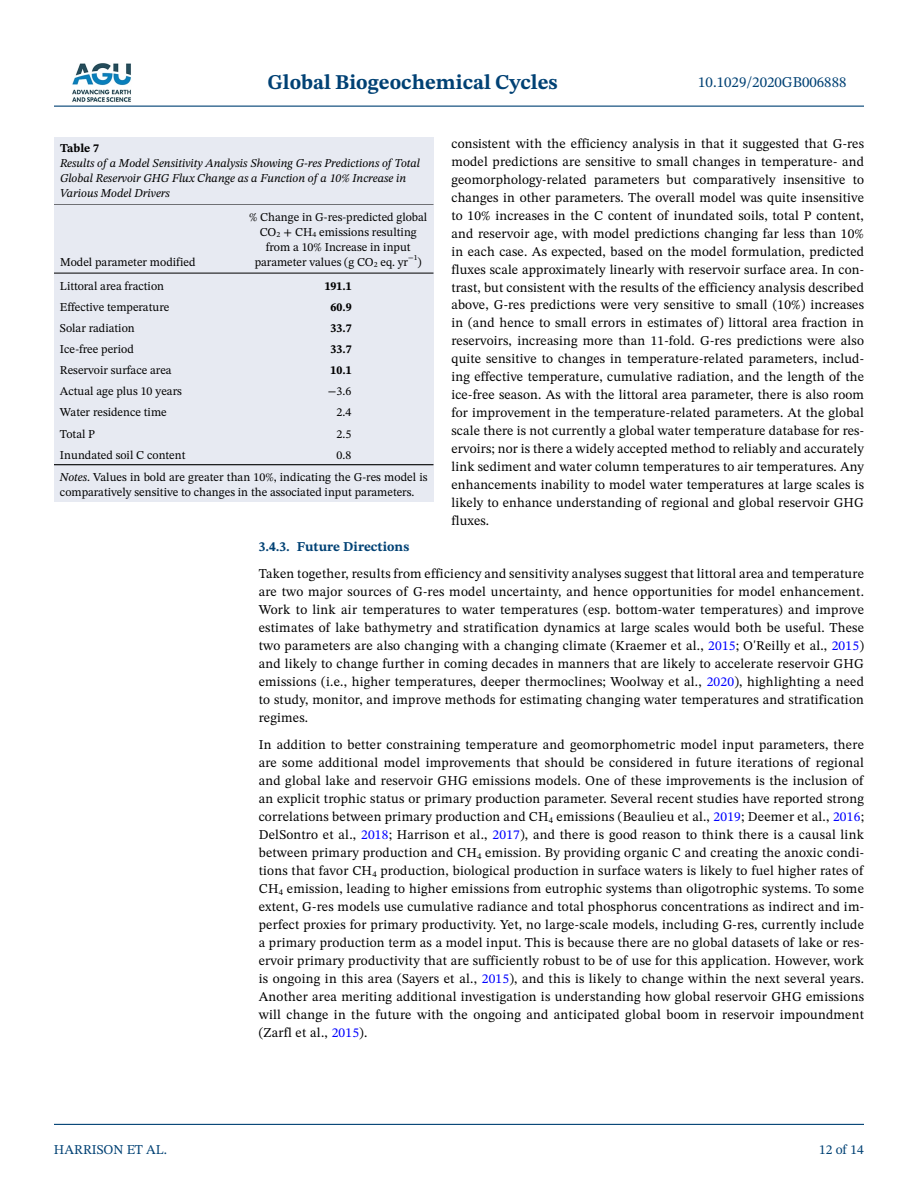
<style>
.page{position:relative;width:918px;height:1188px;background:#fff}
.page>*{position:absolute;margin:0;border:0;box-sizing:border-box;transform-origin:0 0}
.t1{font:700 21px "STIX Two Text";color:#004174}
.t2{font:15px "STIX Two Text";color:#004174}
.t3{font:13.5px/18px "STIX Two Text";letter-spacing:.015em;color:#000;text-align:justify}
.t4{font:700 13.5px "STIX Two Text";color:#004174}
.t5{font:13.5px "STIX Two Text";color:#004174}
.t6{font:12px/15px "STIX Two Text";color:#000;text-align:center}
.t7{font:italic 12px/15px "STIX Two Text";color:#000}
.t8{font:700 12px "STIX Two Text";color:#000}
.s1{font-style:italic}
.s2{color:#00f}
</style>
<div class="page">
<hr style="left:54px;top:106px;width:810px;height:1px;background:#004174">
<hr style="left:54px;top:1124px;width:810px;height:1px;background:#004174">
<img style="left:72px;top:63px;width:59px;height:39px">
<div style="left:54px;top:203px;width:380px;height:299px;background:#e7eaf2"></div>
<hr style="left:54px;top:203px;width:189px;height:2px;background:#000">
<hr style="left:54px;top:273px;width:189px;height:1px;background:#000">
<hr style="left:243px;top:203px;width:191px;height:2px;background:#000">
<hr style="left:243px;top:273px;width:191px;height:1px;background:#000">
<hr style="left:54px;top:464px;width:189px;height:1px;background:#000">
<hr style="left:243px;top:464px;width:191px;height:1px;background:#000">
<div style="left:54px;top:137px;width:380px;height:66px;background:#e7eaf2"></div>
<h1 class="t1" style="left:267px;top:67px;width:292px">Global Biogeochemical Cycles</h1>
<p class="t2" style="left:698px;top:72px;width:150px">10.1029/2020GB006888</p>
<p class="t8" style="left:60px;top:140px;width:41px">Table 7</p>
<p class="t7" style="left:60px;top:156px;width:362px">Results of a Model Sensitivity Analysis Showing G-res Predictions of Total<br>Global Reservoir GHG Flux Change as a Function of a 10% Increase in<br>Various Model Drivers</p>
<p class="t6" style="left:60px;top:254px;width:137px">Model parameter modified</p>
<p class="t6" style="left:249px;top:209px;width:180px">% Change in G-res-predicted global<br>CO<sub>2</sub> + CH<sub>4</sub> emissions resulting from a 10% Increase in input parameter values (g CO<sub>2</sub> eq. yr<sup>−1</sup>)</p>
<p class="t6" style="left:60px;top:278px;width:106px">Littoral area fraction</p>
<p class="t8" style="left:325px;top:277px;width:29px">191.1</p>
<p class="t6" style="left:60px;top:299px;width:111px">Effective temperature</p>
<p class="t8" style="left:331px;top:298px;width:23px">60.9</p>
<p class="t6" style="left:60px;top:320px;width:76px">Solar radiation</p>
<p class="t8" style="left:331px;top:319px;width:23px">33.7</p>
<p class="t6" style="left:60px;top:341px;width:75px">Ice-free period</p>
<p class="t8" style="left:331px;top:340px;width:23px">33.7</p>
<p class="t6" style="left:60px;top:363px;width:113px">Reservoir surface area</p>
<p class="t8" style="left:331px;top:362px;width:23px">10.1</p>
<p class="t6" style="left:60px;top:384px;width:124px">Actual age plus 10 years</p>
<p class="t6" style="left:328px;top:384px;width:25px">−3.6</p>
<p class="t6" style="left:60px;top:405px;width:108px">Water residence time</p>
<p class="t6" style="left:337px;top:405px;width:16px">2.4</p>
<p class="t6" style="left:60px;top:426px;width:37px">Total P</p>
<p class="t6" style="left:337px;top:426px;width:16px">2.5</p>
<p class="t6" style="left:60px;top:447px;width:127px">Inundated soil C content</p>
<p class="t6" style="left:60px;top:443px;width:369px;line-height:22.6px;text-align:left;text-indent:277px">0.8<br><span class="s1">Notes</span>. Values in bold are greater than 10%, indicating the G-res model is</p>
<p class="t6" style="left:60px;top:485px;width:356px">comparatively sensitive to changes in the associated input parameters.</p>
<p class="t3" style="left:452px;top:134px;width:414px">consistent with the efficiency analysis in that it suggested that G-res model predictions are sensitive to small changes in temperature- and geomorphology-related parameters but comparatively insensitive to changes in other parameters. The overall model was quite insensitive to 10% increases in the C content of inundated soils, total P content, and reservoir age, with model predictions changing far less than 10% in each case. As expected, based on the model formulation, predicted fluxes scale approximately linearly with reservoir surface area. In con&shy;trast, but consistent with the results of the efficiency analysis described above, G-res predictions were very sensitive to small (10%) increases in (and hence to small errors in estimates of) littoral area fraction in reservoirs, increasing more than 11-fold. G-res predictions were also quite sensitive to changes in temperature-related parameters, includ&shy;ing effective temperature, cumulative radiation, and the length of the ice-free season. As with the littoral area parameter, there is also room for improvement in the temperature-related parameters. At the global scale there is not currently a global water temperature database for res&shy;ervoirs; nor is there a widely accepted method to reliably and accurately link sediment and water column temperatures to air temperatures. Any enhancements inability to model water temperatures at large scales is likely to enhance understanding of regional and global reservoir GHG fluxes.</p>
<p class="t5" style="left:54px;top:1140px;width:115px">HARRISON ET AL.</p>
<p class="t4" style="left:259px;top:537px;width:152px">3.4.3. Future Directions</p>
<p class="t3" style="left:259px;top:564px;width:607px">Taken together, results from efficiency and sensitivity analyses suggest that littoral area and temperature are two major sources of G-res model uncertainty, and hence opportunities for model enhancement.<br>Work to link air temperatures to water temperatures (esp. bottom-water temperatures) and improve estimates of lake bathymetry and stratification dynamics at large scales would both be useful. These two parameters are also changing with a changing climate (Kraemer et al., <span class="s2">2015</span>; O'Reilly et al., <span class="s2">2015</span>) and likely to change further in coming decades in manners that are likely to accelerate reservoir GHG emissions (i.e., higher temperatures, deeper thermoclines; Woolway et al., <span class="s2">2020</span>), highlighting a need to study, monitor, and improve methods for estimating changing water temperatures and stratification regimes.</p>
<p class="t3" style="left:259px;top:735px;width:607px">In addition to better constraining temperature and geomorphometric model input parameters, there are some additional model improvements that should be considered in future iterations of regional and global lake and reservoir GHG emissions models. One of these improvements is the inclusion of an explicit trophic status or primary production parameter. Several recent studies have reported strong correlations between primary production and CH<sub>4</sub> emissions (Beaulieu et al., <span class="s2">2019</span>; Deemer et al., <span class="s2">2016</span>; DelSontro et al., <span class="s2">2018</span>; Harrison et al., <span class="s2">2017</span>), and there is good reason to think there is a causal link between primary production and CH<sub>4</sub> emission. By providing organic C and creating the anoxic condi&shy;tions that favor CH<sub>4</sub> production, biological production in surface waters is likely to fuel higher rates of CH<sub>4</sub> emission, leading to higher emissions from eutrophic systems than oligotrophic systems. To some extent, G-res models use cumulative radiance and total phosphorus concentrations as indirect and im&shy;perfect proxies for primary productivity. Yet, no large-scale models, including G-res, currently include a primary production term as a model input. This is because there are no global datasets of lake or res&shy;ervoir primary productivity that are sufficiently robust to be of use for this application. However, work is ongoing in this area (Sayers et al., <span class="s2">2015</span>), and this is likely to change within the next several years.<br>Another area meriting additional investigation is understanding how global reservoir GHG emissions will change in the future with the ongoing and anticipated global boom in reservoir impoundment (Zarfl et al., <span class="s2">2015</span>).</p>
<p class="t5" style="left:819px;top:1140px;width:46px">12 of 14</p>
</div>
